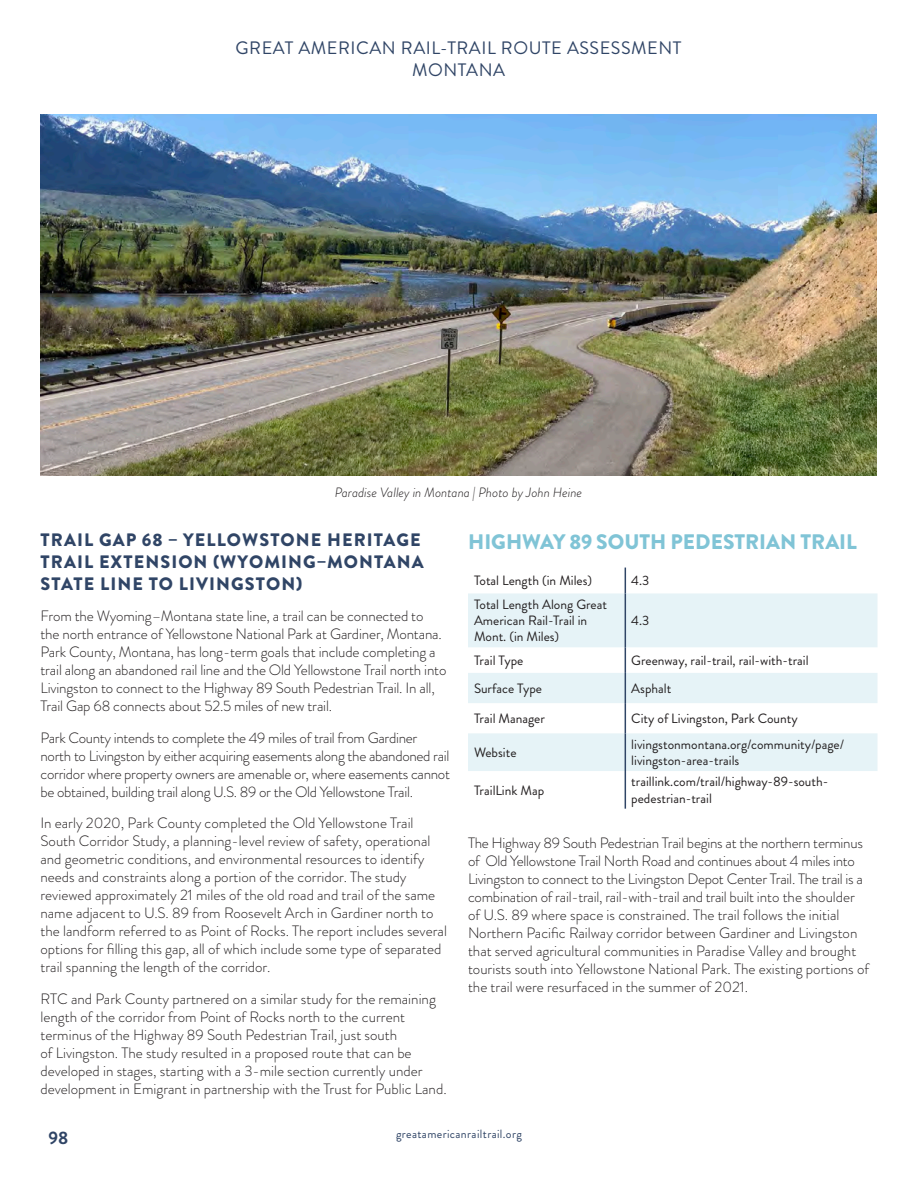
<style>
.page{position:relative;width:918px;height:1188px;background:#fff}
.page>*{position:absolute;margin:0;border:0;box-sizing:border-box;transform-origin:0 0}
.t1{font:900 21px "Brandon Grotesque";color:#80c4d6}
.t2{font:900 18px/21.6px "Brandon Grotesque";letter-spacing:.06em;color:#304566}
.Chapter_Reminder__Header{font:18px/21.6px "Brandon Grotesque";letter-spacing:.03em;color:#304566;text-align:center}
.Page{font:700 18px "Brandon Grotesque";color:#304566}
.Body_Copy{font:300 15px/18px "Brandon Grotesque";color:#231f20}
.Body_Copy-2{font:300 15px/18px "Brandon Grotesque";letter-spacing:-.02em;color:#231f20}
.t3{font:13.5px/16.2px "Brandon Grotesque";color:#231f20}
.t4{font:italic 300 13.5px "Brandon Grotesque";color:#231f20}
.t5{font:12px "Brandon Grotesque";letter-spacing:.03em;color:#304566}
</style>
<div class="page">
<svg style="left:468px;top:593px;width:410px;height:178px;fill:#e6f3f7"></svg>
<svg style="left:625px;top:568px;width:1px;height:25px"></svg>
<hr style="left:625px;top:593px;width:1px;height:54px;background:#304566">
<svg style="left:625px;top:647px;width:1px;height:26px"></svg>
<hr style="left:625px;top:673px;width:1px;height:30px;background:#304566">
<hr style="left:625px;top:703px;width:1px;height:30px;background:#304566">
<hr style="left:625px;top:733px;width:1px;height:38px;background:#304566">
<hr style="left:625px;top:771px;width:1px;height:38px;background:#304566">
<img style="left:40px;top:115px;width:836px;height:360px">
<p class="Chapter_Reminder__Header" style="left:236px;top:37px;width:447px">GREAT AMERICAN RAIL-TRAIL ROUTE ASSESSMENT<br>MONTANA</p>
<p class="t4" style="left:335px;top:484px;width:249px">Paradise Valley in Montana | Photo by John Heine</p>
<h3 class="t2" style="left:41px;top:530px;width:385px">TRAIL GAP 68 – YELLOWSTONE HERITAGE<br>TRAIL EXTENSION (WYOMING–MONTANA<br>STATE LINE TO LIVINGSTON)</h3>
<p class="Body_Copy" style="left:40px;top:607px;width:407px">From the Wyoming–Montana state line, a trail can be connected to<br>the north entrance of Yellowstone National Park at Gardiner, Montana.<br>Park County, Montana, has long-term goals that include completing a trail along an abandoned rail line and the Old Yellowstone Trail north into Livingston to connect to the Highway 89 South Pedestrian Trail. In all, Trail Gap 68 connects about 52.5 miles of new trail.</p>
<p class="Body_Copy-2" style="left:40px;top:729px;width:411px">Park County intends to complete the 49 miles of trail from Gardiner north to Livingston by either acquiring easements along the abandoned rail corridor where property owners are amenable or, where easements cannot be obtained, building trail along U.S. 89 or the Old Yellowstone Trail.</p>
<p class="Body_Copy" style="left:40px;top:814px;width:408px">In early 2020, Park County completed the Old Yellowstone Trail South Corridor Study, a planning-level review of safety, operational and geometric conditions, and environmental resources to identify needs and constraints along a portion of the corridor. The study reviewed approximately 21 miles of the old road and trail of the same name adjacent to U.S. 89 from Roosevelt Arch in Gardiner north to the landform referred to as Point of Rocks. The report includes several options for filling this gap, all of which include some type of separated trail spanning the length of the corridor.</p>
<p class="Body_Copy" style="left:40px;top:990px;width:408px">RTC and Park County partnered on a similar study for the remaining length of the corridor from Point of Rocks north to the current terminus of the Highway 89 South Pedestrian Trail, just south<br>of Livingston. The study resulted in a proposed route that can be developed in stages, starting with a 3-mile section currently under development in Emigrant in partnership with the Trust for Public Land.</p>
<h2 class="t1" style="left:468px;top:526px;width:390px">HIGHWAY 89 SOUTH PEDESTRIAN TRAIL</h2>
<p class="t3" style="left:474px;top:573px;width:120px">Total Length (in Miles)</p>
<p class="t3" style="left:631px;top:573px;width:20px">4.3</p>
<p class="t3" style="left:474px;top:596px;width:135px">Total Length Along Great<br>American Rail-Trail in<br>Mont. (in Miles)</p>
<p class="t3" style="left:631px;top:613px;width:20px">4.3</p>
<p class="t3" style="left:474px;top:652px;width:51px">Trail Type</p>
<p class="t3" style="left:631px;top:652px;width:179px">Greenway, rail-trail, rail-with-trail</p>
<p class="t3" style="left:474px;top:680px;width:70px">Surface Type</p>
<p class="t3" style="left:631px;top:680px;width:42px">Asphalt</p>
<p class="t3" style="left:474px;top:710px;width:73px">Trail Manager</p>
<p class="t3" style="left:631px;top:710px;width:168px">City of Livingston, Park County</p>
<p class="t3" style="left:474px;top:744px;width:44px">Website</p>
<p class="t3" style="left:631px;top:736px;width:214px">livingstonmontana.org/community/page/ livingston-area-trails</p>
<p class="t3" style="left:474px;top:782px;width:72px">TrailLink Map</p>
<p class="t3" style="left:631px;top:774px;width:199px">traillink.com/trail/highway-89-south&shy;pedestrian-trail</p>
<p class="Body_Copy" style="left:468px;top:834px;width:403px">The Highway 89 South Pedestrian Trail begins at the northern terminus of Old Yellowstone Trail North Road and continues about 4 miles into Livingston to connect to the Livingston Depot Center Trail. The trail is a combination of rail-trail, rail-with-trail and trail built into the shoulder of U.S. 89 where space is constrained. The trail follows the initial Northern Pacific Railway corridor between Gardiner and Livingston that served agricultural communities in Paradise Valley and brought tourists south into Yellowstone National Park. The existing portions of the trail were resurfaced in the summer of 2021.</p>
<p class="Page" style="left:49px;top:1125px;width:21px">98</p>
<p class="t5" style="left:396px;top:1125px;width:127px">greatamericanrailtrail.org</p>
</div>
